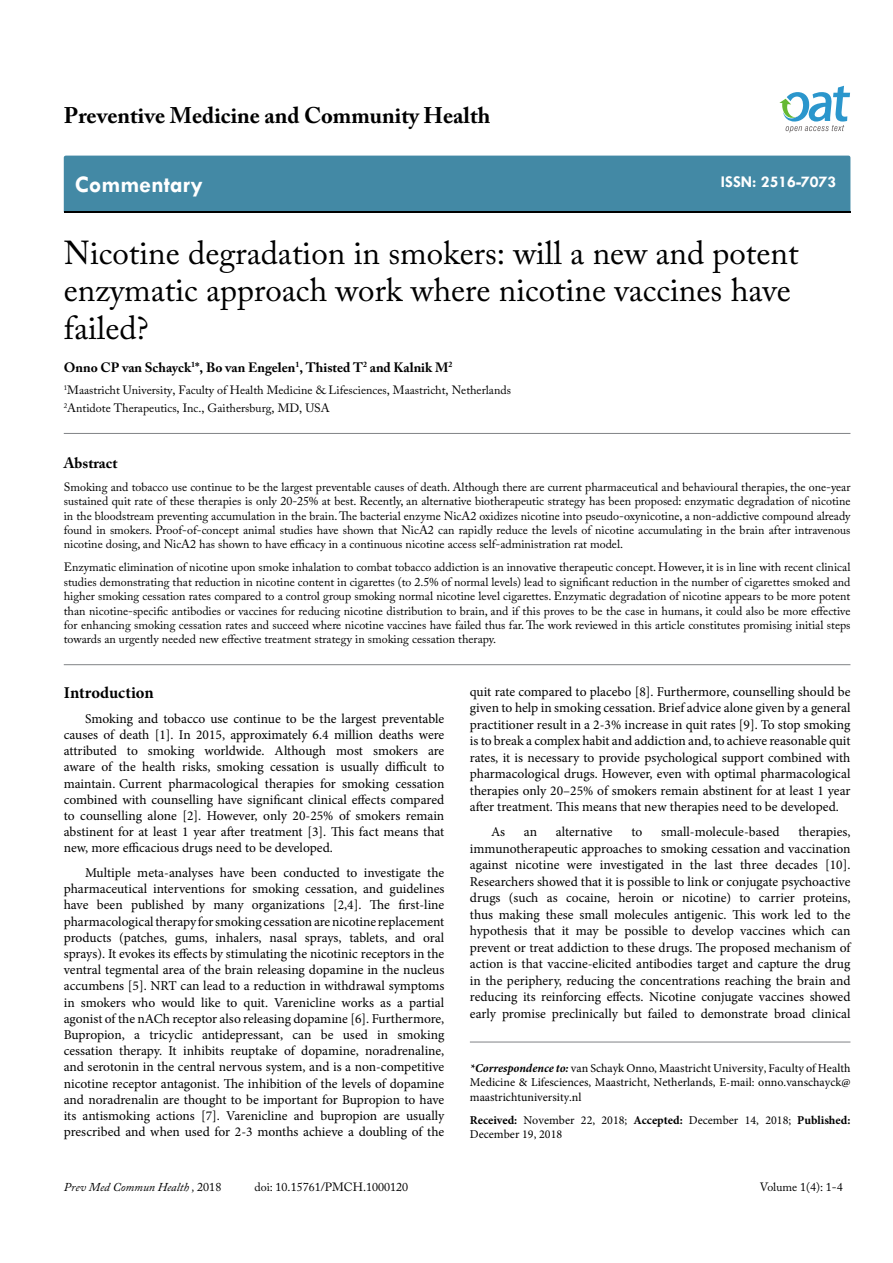
<style>
.page{position:relative;width:893px;height:1263px;background:#fff}
.page>*{position:absolute;margin:0;border:0;box-sizing:border-box;transform-origin:0 0}
.t1{font:33px/37.5px "Adobe Caslon Pro";color:#000}
.t2{font:700 24px "Tw Cen";color:#fff}
.t3{font:700 22.5px "Adobe Caslon Pro";color:#000}
.t4{font:700 16.5px "Tw Cen";color:#fff}
.t5{font:700 16.5px "Minion Pro";letter-spacing:-.005em;color:#000}
.t6{font:700 15px "Adobe Caslon Pro";color:#000}
.t7{font:13.5px/16.2px "Minion Pro";color:#000;text-align:justify}
.t8{font:700 13.5px "Adobe Caslon Pro";color:#000}
.t9{font:12px/14.4px "Adobe Caslon Pro";color:#000;text-align:justify}
.t10{font:12px/14.4px "Minion Pro";color:#000;text-align:justify}
.t11{font:italic 12px "Adobe Caslon Pro";color:#000}
.s1{font-weight:700;font-style:italic}
.s2{font-weight:700}
.s3{font-style:normal}
</style>
<div class="page">
<div style="left:64px;top:156px;width:786px;height:56px;background:#4389a5"></div>
<svg style="left:779px;top:86px;width:71px;height:47px"></svg>
<hr style="left:64px;top:664px;width:786px;height:1px;background:#808285">
<hr style="left:64px;top:433px;width:786px;height:1px;background:#808285">
<hr style="left:470px;top:1042px;width:380px;height:1px;background:#808285">
<h3 class="t3" style="left:64px;top:102px;width:428px">Preventive Medicine and Community Health</h3>
<h2 class="t2" style="left:75px;top:170px;width:130px">Commentary</h2>
<p class="t4" style="left:721px;top:172px;width:117px">ISSN: 2516-7073</p>
<h1 class="t1" style="left:64px;top:233px;width:736px">Nicotine degradation in smokers: will a new and potent enzymatic approach work where nicotine vaccines have failed?</h1>
<p class="t8" style="left:64px;top:359px;width:390px">Onno CP van Schayck<sup>1</sup>*, Bo van Engelen<sup>1</sup>, Thisted T<sup>2</sup> and Kalnik M<sup>2</sup></p>
<p class="t9" style="left:64px;top:381px;width:449px;line-height:18px"><sup>1</sup>Maastricht University, Faculty of Health Medicine &amp; Lifesciences, Maastricht, Netherlands<br><sup>2</sup>Antidote Therapeutics, Inc., Gaithersburg, MD, USA</p>
<p class="t6" style="left:64px;top:454px;width:55px">Abstract</p>
<p class="t9" style="left:64px;top:479px;width:788px">Smoking and tobacco use continue to be the largest preventable causes of death. Although there are current pharmaceutical and behavioural therapies, the one-year sustained quit rate of these therapies is only 20-25% at best. Recently, an alternative biotherapeutic strategy has been proposed: enzymatic degradation of nicotine in the bloodstream preventing accumulation in the brain. The bacterial enzyme NicA2 oxidizes nicotine into pseudo-oxynicotine, a non-addictive compound already found in smokers. Proof-of-concept animal studies have shown that NicA2 can rapidly reduce the levels of nicotine accumulating in the brain after intravenous nicotine dosing, and NicA2 has shown to have efficacy in a continuous nicotine access self-administration rat model.</p>
<p class="t9" style="left:64px;top:560px;width:788px">Enzymatic elimination of nicotine upon smoke inhalation to combat tobacco addiction is an innovative therapeutic concept. However, it is in line with recent clinical studies demonstrating that reduction in nicotine content in cigarettes (to 2.5% of normal levels) lead to significant reduction in the number of cigarettes smoked and higher smoking cessation rates compared to a control group smoking normal nicotine level cigarettes. Enzymatic degradation of nicotine appears to be more potent than nicotine-specific antibodies or vaccines for reducing nicotine distribution to brain, and if this proves to be the case in humans, it could also be more effective for enhancing smoking cessation rates and succeed where nicotine vaccines have failed thus far. The work reviewed in this article constitutes promising initial steps towards an urgently needed new effective treatment strategy in smoking cessation therapy.</p>
<p class="t5" style="left:64px;top:681px;width:91px">Introduction</p>
<p class="t7" style="left:64px;top:710px;width:382px;text-indent:21px">Smoking and tobacco use continue to be the largest preventable causes of death [1]. In 2015, approximately 6.4 million deaths were attributed to smoking worldwide. Although most smokers are aware of the health risks, smoking cessation is usually difficult to maintain. Current pharmacological therapies for smoking cessation combined with counselling have significant clinical effects compared to counselling alone [2]. However, only 20-25% of smokers remain abstinent for at least 1 year after treatment [3]. This fact means that new, more efficacious drugs need to be developed.</p>
<p class="t7" style="left:64px;top:865px;width:382px;text-indent:21px">Multiple meta-analyses have been conducted to investigate the pharmaceutical interventions for smoking cessation, and guidelines have been published by many organizations [2,4]. The first-line pharmacological therapy for smoking cessation are nicotine replacement products (patches, gums, inhalers, nasal sprays, tablets, and oral sprays). It evokes its effects by stimulating the nicotinic receptors in the ventral tegmental area of the brain releasing dopamine in the nucleus accumbens [5]. NRT can lead to a reduction in withdrawal symptoms in smokers who would like to quit. Varenicline works as a partial agonist of the nACh receptor also releasing dopamine [6]. Furthermore, Bupropion, a tricyclic antidepressant, can be used in smoking cessation therapy. It inhibits reuptake of dopamine, noradrenaline, and serotonin in the central nervous system, and is a non-competitive nicotine receptor antagonist. The inhibition of the levels of dopamine and noradrenalin are thought to be important for Bupropion to have its antismoking actions [7]. Varenicline and bupropion are usually prescribed and when used for 2-3 months achieve a doubling of the</p>
<p class="t7" style="left:470px;top:683px;width:382px">quit rate compared to placebo [8]. Furthermore, counselling should be given to help in smoking cessation. Brief advice alone given by a general practitioner result in a 2-3% increase in quit rates [9]. To stop smoking is to break a complex habit and addiction and, to achieve reasonable quit rates, it is necessary to provide psychological support combined with pharmacological drugs. However, even with optimal pharmacological therapies only 20–25% of smokers remain abstinent for at least 1 year after treatment. This means that new therapies need to be developed.</p>
<p class="t7" style="left:491px;top:824px;width:16px">As</p>
<p class="t7" style="left:524px;top:824px;width:15px">an</p>
<p class="t7" style="left:556px;top:824px;width:58px">alternative</p>
<p class="t7" style="left:631px;top:824px;width:12px">to</p>
<p class="t7" style="left:661px;top:824px;width:120px">small-molecule-based</p>
<p class="t7" style="left:470px;top:824px;width:382px;text-indent:328px">therapies, immunotherapeutic approaches to smoking cessation and vaccination against nicotine were investigated in the last three decades [10].<br>Researchers showed that it is possible to link or conjugate psychoactive drugs (such as cocaine, heroin or nicotine) to carrier proteins, thus making these small molecules antigenic. This work led to the hypothesis that it may be possible to develop vaccines which can prevent or treat addiction to these drugs. The proposed mechanism of action is that vaccine-elicited antibodies target and capture the drug in the periphery, reducing the concentrations reaching the brain and reducing its reinforcing effects. Nicotine conjugate vaccines showed early promise preclinically but failed to demonstrate broad clinical</p>
<p class="t10" style="left:470px;top:1061px;width:382px"><span class="s1">*Correspondence to:</span> van Schayk Onno, Maastricht University, Faculty of Health Medicine &amp; Lifesciences, Maastricht, Netherlands, E-mail: onno.vanschayck@ maastrichtuniversity.nl</p>
<p class="t10" style="left:470px;top:1113px;width:382px"><span class="s2">Received:</span> November 22, 2018; <span class="s2">Accepted:</span> December 14, 2018; <span class="s2">Published:<br></span>December 19, 2018</p>
<p class="t11" style="left:64px;top:1180px;width:159px">Prev Med Commun Health , <span class="s3">2018</span></p>
<p class="t9" style="left:254px;top:1180px;width:155px">doi: 10.15761/PMCH.1000120</p>
<p class="t9" style="left:760px;top:1180px;width:84px">Volume 1(4): 1-4</p>
</div>
